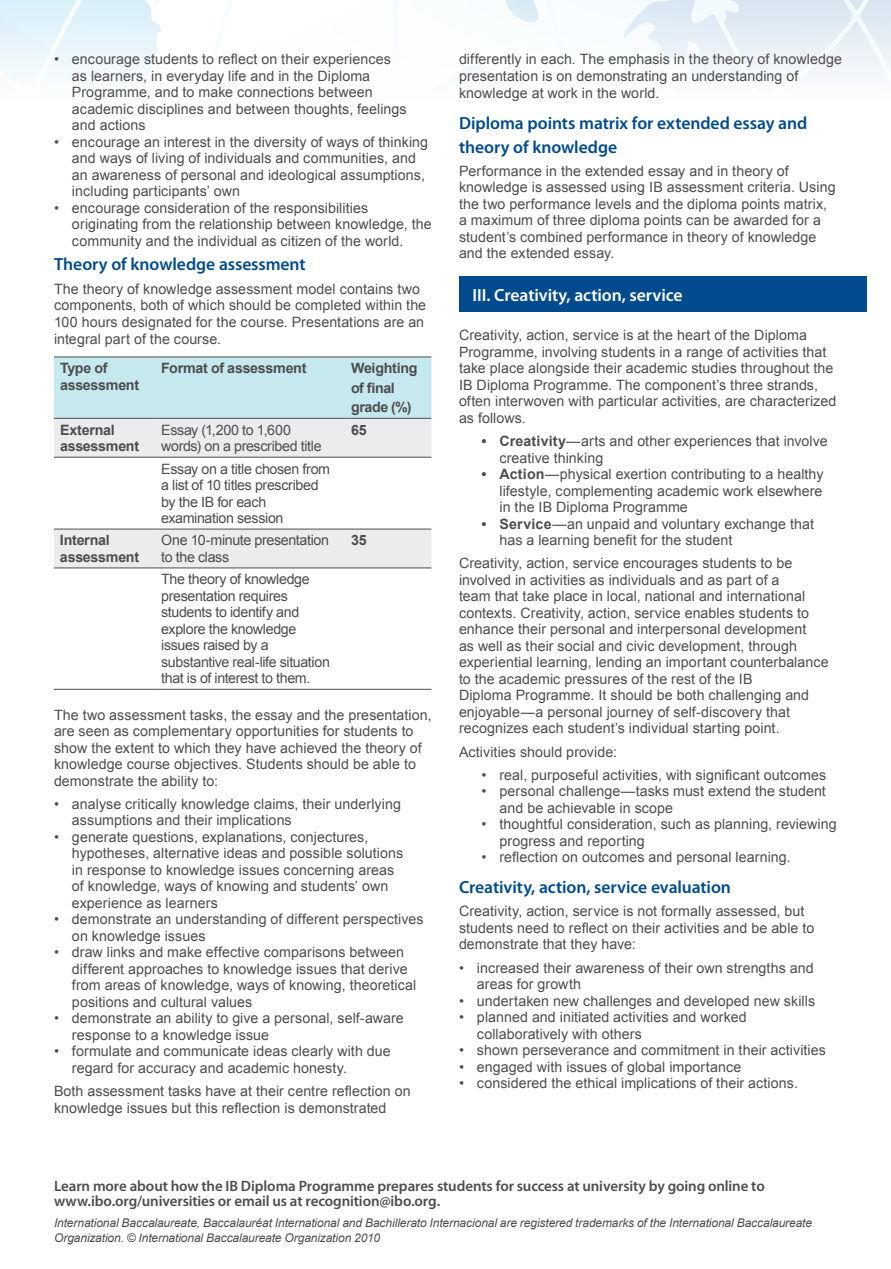
<style>
.page{position:relative;width:891px;height:1269px;background:#fff}
.page>*{position:absolute;margin:0;border:0;box-sizing:border-box;transform-origin:0 0}
.t1{font:600 17.7px/24px "Myriad Pro";letter-spacing:-.005em;color:#004b8d}
.t2{font:600 17.7px "Myriad Pro";letter-spacing:-.005em;color:#fff}
.t3{font:600 15px/15px "Myriad Pro";letter-spacing:-.01em;color:#4d4d4f}
.t4{font:14.25px/16.5px "Arial";letter-spacing:.005em;color:#4d4d4f}
.t5{font:14.25px/16.5px "Arial";letter-spacing:-.025em;color:#4d4d4f}
.t6{font:700 14.25px/16.5px "Arial";letter-spacing:-.02em;color:#4d4d4f}
.t7{font:italic 12px/15px "Arial";letter-spacing:-.01em;color:#4d4d4f}
.s1{font-weight:700}
</style>
<div class="page">
<svg style="left:0;top:0;width:891px;height:76px"></svg>
<div style="left:54px;top:358px;width:377px;height:60px;background:#c6e9ef"></div>
<svg style="left:54px;top:419px;width:377px;height:149px;fill:#ebeced"></svg>
<hr style="left:54px;top:357px;width:101px;height:1px;background:#4d4d4f">
<hr style="left:155px;top:357px;width:190px;height:1px;background:#4d4d4f">
<hr style="left:345px;top:357px;width:86px;height:1px;background:#4d4d4f">
<hr style="left:54px;top:418px;width:101px;height:1px;background:#4d4d4f">
<hr style="left:155px;top:418px;width:190px;height:1px;background:#4d4d4f">
<hr style="left:345px;top:418px;width:86px;height:1px;background:#4d4d4f">
<hr style="left:54px;top:457px;width:101px;height:1px;background:#4d4d4f">
<hr style="left:155px;top:457px;width:190px;height:1px;background:#4d4d4f">
<hr style="left:345px;top:457px;width:86px;height:1px;background:#4d4d4f">
<hr style="left:155px;top:529px;width:190px;height:1px;background:#4d4d4f">
<hr style="left:54px;top:689px;width:101px;height:1px;background:#4d4d4f">
<hr style="left:155px;top:689px;width:190px;height:1px;background:#4d4d4f">
<hr style="left:345px;top:689px;width:86px;height:1px;background:#4d4d4f">
<hr style="left:54px;top:529px;width:101px;height:1px;background:#4d4d4f">
<hr style="left:54px;top:568px;width:101px;height:1px;background:#4d4d4f">
<hr style="left:155px;top:568px;width:190px;height:1px;background:#4d4d4f">
<hr style="left:345px;top:529px;width:86px;height:1px;background:#4d4d4f">
<hr style="left:345px;top:568px;width:86px;height:1px;background:#4d4d4f">
<div style="left:459px;top:276px;width:407px;height:36px;background:#004b8d"></div>
<p class="t4" style="left:72px;top:51px;width:336px;text-indent:-18px">• encourage students to reflect on their experiences as learners, in everyday life and in the Diploma Programme, and to make connections between academic disciplines and between thoughts, feelings and actions</p>
<p class="t4" style="left:72px;top:134px;width:358px;text-indent:-18px">• encourage an interest in the diversity of ways of thinking and ways of living of individuals and communities, and an awareness of personal and ideological assumptions, including participants’ own</p>
<p class="t4" style="left:72px;top:200px;width:361px;text-indent:-18px">• encourage consideration of the responsibilities originating from the relationship between knowledge, the community and the individual as citizen of the world.</p>
<p class="t1" style="left:54px;top:252px;width:253px">Theory of knowledge assessment</p>
<p class="t4" style="left:54px;top:281px;width:374px">The theory of knowledge assessment model contains two components, both of which should be completed within the 100 hours designated for the course. Presentations are an integral part of the course.</p>
<p class="t6" style="left:60px;top:361px;width:81px">Type of assessment</p>
<p class="t6" style="left:161px;top:361px;width:147px">Format of assessment</p>
<p class="t6" style="left:351px;top:359px;width:68px;line-height:19.5px">Weighting of final grade (%)</p>
<p class="t6" style="left:60px;top:422px;width:81px">External assessment</p>
<p class="t5" style="left:161px;top:422px;width:162px">Essay (1,200 to 1,600 words) on a prescribed title</p>
<p class="t6" style="left:351px;top:422px;width:17px">65</p>
<p class="t5" style="left:161px;top:460px;width:170px">Essay on a title chosen from a list of 10 titles prescribed by the IB for each examination session</p>
<p class="t6" style="left:60px;top:533px;width:81px">Internal assessment</p>
<p class="t5" style="left:161px;top:532px;width:169px">One 10-minute presentation to the class</p>
<p class="t6" style="left:351px;top:533px;width:17px">35</p>
<p class="t5" style="left:161px;top:571px;width:170px">The theory of knowledge presentation requires students to identify and explore the knowledge issues raised by a substantive real-life situation that is of interest to them.</p>
<p class="t4" style="left:54px;top:707px;width:379px">The two assessment tasks, the essay and the presentation, are seen as complementary opportunities for students to show the extent to which they have achieved the theory of knowledge course objectives. Students should be able to demonstrate the ability to:</p>
<p class="t4" style="left:72px;top:796px;width:331px;text-indent:-18px">• analyse critically knowledge claims, their underlying assumptions and their implications</p>
<p class="t4" style="left:72px;top:829px;width:333px;text-indent:-18px">• generate questions, explanations, conjectures, hypotheses, alternative ideas and possible solutions in response to knowledge issues concerning areas of knowledge, ways of knowing and students’ own experience as learners</p>
<p class="t4" style="left:72px;top:911px;width:353px;text-indent:-18px">• demonstrate an understanding of different perspectives on knowledge issues</p>
<p class="t4" style="left:72px;top:944px;width:346px;text-indent:-18px">• draw links and make effective comparisons between different approaches to knowledge issues that derive from areas of knowledge, ways of knowing, theoretical positions and cultural values</p>
<p class="t4" style="left:72px;top:1010px;width:333px;text-indent:-18px">• demonstrate an ability to give a personal, self-aware response to a knowledge issue</p>
<p class="t4" style="left:72px;top:1043px;width:320px;text-indent:-18px">• formulate and communicate ideas clearly with due regard for accuracy and academic honesty.</p>
<p class="t4" style="left:54px;top:1083px;width:358px;line-height:17.1px">Both assessment tasks have at their centre reflection on knowledge issues but this reflection is demonstrated</p>
<p class="t4" style="left:459px;top:51px;width:385px">differently in each. The emphasis in the theory of knowledge presentation is on demonstrating an understanding of knowledge at work in the world.</p>
<p class="t1" style="left:459px;top:110px;width:350px">Diploma points matrix for extended essay and theory of knowledge</p>
<p class="t4" style="left:459px;top:163px;width:378px">Performance in the extended essay and in theory of knowledge is assessed using IB assessment criteria. Using the two performance levels and the diploma points matrix, a maximum of three diploma points can be awarded for a student’s combined performance in theory of knowledge and the extended essay.</p>
<p class="t2" style="left:472px;top:284px;width:212px">III. Creativity, action, service</p>
<p class="t4" style="left:459px;top:327px;width:379px">Creativity, action, service is at the heart of the Diploma Programme, involving students in a range of activities that take place alongside their academic studies throughout the IB Diploma Programme. The component’s three strands, often interwoven with particular activities, are characterized as follows.</p>
<p class="t4" style="left:499px;top:433px;width:330px;text-indent:-18px"><span class="s1">• Creativity</span>—arts and other experiences that involve creative thinking</p>
<p class="t4" style="left:499px;top:466px;width:325px;text-align:justify;text-indent:-18px"><span class="s1">• Action</span>—physical exertion contributing to a healthy lifestyle, complementing academic work elsewhere in the IB Diploma Programme</p>
<p class="t4" style="left:499px;top:516px;width:316px;text-indent:-18px"><span class="s1">• Service</span>—an unpaid and voluntary exchange that has a learning benefit for the student</p>
<p class="t4" style="left:459px;top:555px;width:371px">Creativity, action, service encourages students to be involved in activities as individuals and as part of a<br>team that take place in local, national and international contexts. Creativity, action, service enables students to enhance their personal and interpersonal development<br>as well as their social and civic development, through experiential learning, lending an important counterbalance to the academic pressures of the rest of the IB<br>Diploma Programme. It should be both challenging and enjoyable—a personal journey of self-discovery that recognizes each student’s individual starting point.</p>
<p class="t4" style="left:459px;top:744px;width:160px">Activities should provide:</p>
<p class="t4" style="left:482px;top:767px;width:346px">• real, purposeful activities, with significant outcomes</p>
<p class="t4" style="left:499px;top:783px;width:328px;text-indent:-18px">• personal challenge—tasks must extend the student and be achievable in scope</p>
<p class="t4" style="left:499px;top:816px;width:339px;text-indent:-18px">• thoughtful consideration, such as planning, reviewing progress and reporting</p>
<p class="t4" style="left:482px;top:849px;width:311px">• reflection on outcomes and personal learning.</p>
<p class="t1" style="left:459px;top:875px;width:273px">Creativity, action, service evaluation</p>
<p class="t4" style="left:459px;top:903px;width:357px">Creativity, action, service is not formally assessed, but students need to reflect on their activities and be able to demonstrate that they have:</p>
<p class="t4" style="left:477px;top:960px;width:338px;text-indent:-18px">• increased their awareness of their own strengths and areas for growth</p>
<p class="t4" style="left:459px;top:993px;width:358px">• undertaken new challenges and developed new skills</p>
<p class="t4" style="left:477px;top:1009px;width:271px;text-indent:-18px">• planned and initiated activities and worked collaboratively with others</p>
<p class="t4" style="left:459px;top:1042px;width:369px">• shown perseverance and commitment in their activities</p>
<p class="t4" style="left:459px;top:1059px;width:284px">• engaged with issues of global importance</p>
<p class="t4" style="left:459px;top:1075px;width:340px">• considered the ethical implications of their actions.</p>
<p class="t3" style="left:54px;top:1178px;width:712px">Learn more about how the IB Diploma Programme prepares students for success at university by going online to www.ibo.org/universities or email us at recognition@ibo.org.</p>
<p class="t7" style="left:54px;top:1216px;width:760px">International Baccalaureate, Baccalauréat International and Bachillerato Internacional are registered trademarks of the International Baccalaureate<br>Organization. © International Baccalaureate Organization 2010</p>
</div>
